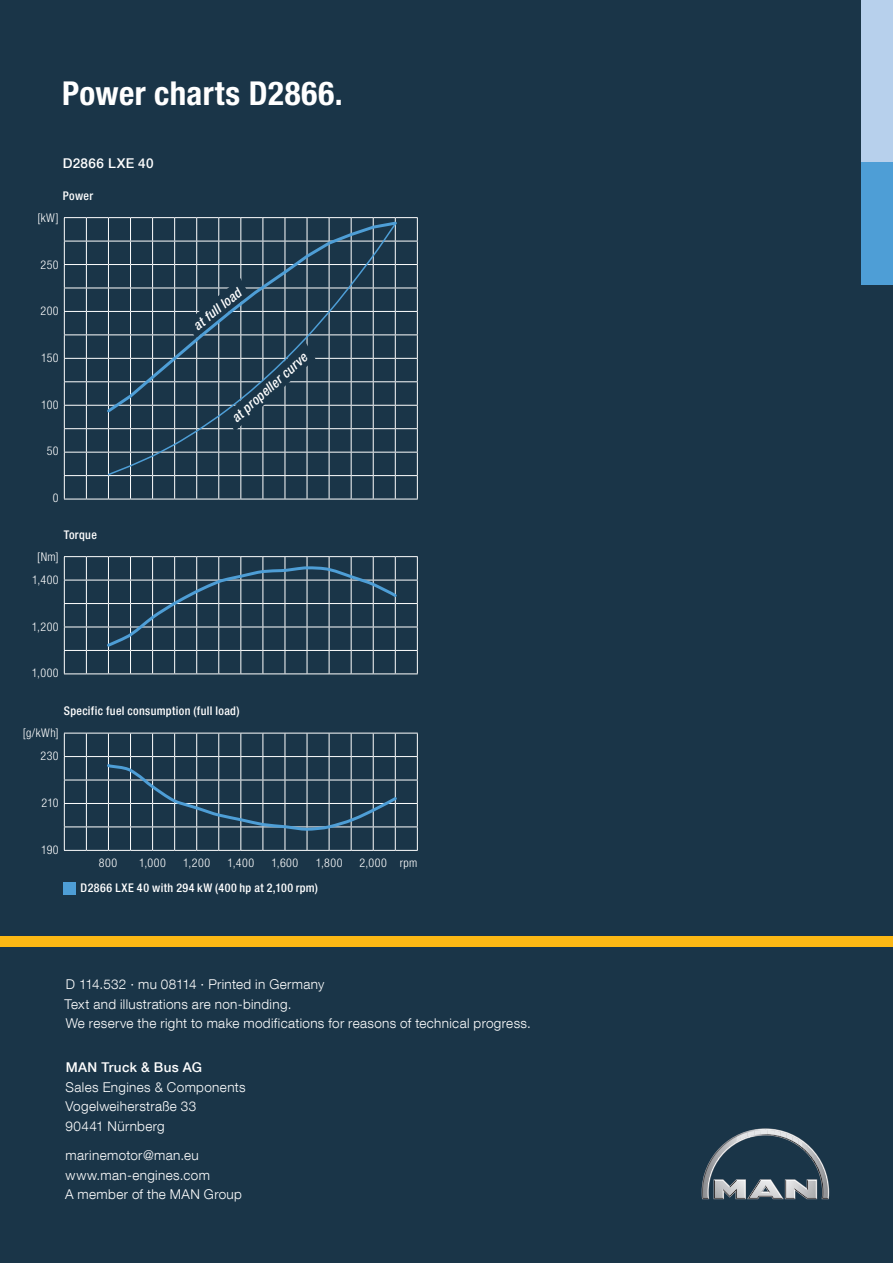
<style>
.page{position:relative;width:893px;height:1263px;background:#1a3548}
.page>*{position:absolute;margin:0;border:0;box-sizing:border-box;transform-origin:0 0}
._011_Head_inside_whi{font:700 condensed 33px "Helvetica Neue LT Pro";letter-spacing:.01em;color:#fff}
._03_TITLE-RS_Impress{font:300 13.5px "Helvetica Neue LT Com";letter-spacing:.025em;color:#fff}
._04_TITLE-RS_Address{font:300 13.5px "Helvetica Neue LT Com";letter-spacing:.025em;color:#fff}
._12C_Diagr__Motork{font:italic 500 condensed 13.5px "Helvetica Neue LT Pro";color:#fff}
._04_TITLE-RS_Address-2{font:500 13.5px "Helvetica Neue LT Com";letter-spacing:.03em;color:#fff}
._12A_Diagr__Motork{font:500 13.5px "Helvetica Neue LT Com";letter-spacing:.03em;color:#fff}
._12D_Diagra__Motork{font:300 condensed 12px "Helvetica Neue LT Pro";letter-spacing:.04em;color:#fff}
._12B_Diagr__Motork{font:500 condensed 12px "Helvetica Neue LT Pro";letter-spacing:.025em;color:#fff}
._12E_Diagr__Motork{font:500 condensed 12px "Helvetica Neue LT Pro";letter-spacing:.04em;color:#fff}
</style>
<div class="page">
<div style="left:861px;top:160px;width:32px;height:125px;background:#4e9ed6"></div>
<div style="left:861px;top:0;width:32px;height:162px;background:#b7d0ec"></div>
<div style="left:64px;top:882px;width:12px;height:12px;background:#4e9ed6"></div>
<svg style="left:64px;top:217px;width:354px;height:283px"></svg>
<svg style="left:107px;top:415px;width:290px;height:61px"></svg>
<svg style="left:64px;top:556px;width:354px;height:118px"></svg>
<svg style="left:104px;top:220px;width:295px;height:195px"></svg>
<svg style="left:64px;top:733px;width:354px;height:118px"></svg>
<svg style="left:702px;top:1128px;width:127px;height:71px"></svg>
<div style="left:0;top:936px;width:893px;height:11px;background:#fcb814"></div>
<p class="_011_Head_inside_whi" style="left:62px;top:74px;width:282px">Power charts D2866.</p>
<p class="_12A_Diagr__Motork" style="left:63px;top:155px;width:92px">D2866 LXE 40</p>
<p class="_12B_Diagr__Motork" style="left:63px;top:188px;width:32px">Power</p>
<p class="_12D_Diagra__Motork" style="left:37px;top:211px;width:23px">[kW]</p>
<p class="_12D_Diagra__Motork" style="left:41px;top:258px;width:20px">250</p>
<p class="_12D_Diagra__Motork" style="left:41px;top:304px;width:20px">200</p>
<p class="_12D_Diagra__Motork" style="left:41px;top:351px;width:19px">150</p>
<p class="_12D_Diagra__Motork" style="left:41px;top:398px;width:19px">100</p>
<p class="_12D_Diagra__Motork" style="left:47px;top:444px;width:14px">50</p>
<p class="_12D_Diagra__Motork" style="left:53px;top:491px;width:7px">0</p>
<p class="_12B_Diagr__Motork" style="left:64px;top:527px;width:35px">Torque</p>
<p class="_12D_Diagra__Motork" style="left:37px;top:549px;width:23px">[Nm]</p>
<p class="_12D_Diagra__Motork" style="left:32px;top:573px;width:28px">1,400</p>
<p class="_12D_Diagra__Motork" style="left:32px;top:619px;width:28px">1,200</p>
<p class="_12D_Diagra__Motork" style="left:32px;top:666px;width:28px">1,000</p>
<p class="_12C_Diagr__Motork" style="left:190px;top:321px;width:59px;rotate:-39deg">at full load</p>
<p class="_12C_Diagr__Motork" style="left:228px;top:414px;width:98px;rotate:-42deg">at propeller curve</p>
<p class="_12B_Diagr__Motork" style="left:64px;top:704px;width:177px">Specific fuel consumption (full load)</p>
<p class="_12D_Diagra__Motork" style="left:23px;top:726px;width:37px">[g/kWh]</p>
<p class="_12D_Diagra__Motork" style="left:41px;top:749px;width:20px">230</p>
<p class="_12D_Diagra__Motork" style="left:41px;top:796px;width:19px">210</p>
<p class="_12D_Diagra__Motork" style="left:41px;top:842px;width:19px">190</p>
<p class="_12D_Diagra__Motork" style="left:99px;top:856px;width:20px">800</p>
<p class="_12D_Diagra__Motork" style="left:139px;top:856px;width:28px">1,000</p>
<p class="_12D_Diagra__Motork" style="left:183px;top:856px;width:28px">1,200</p>
<p class="_12D_Diagra__Motork" style="left:227px;top:856px;width:28px">1,400</p>
<p class="_12D_Diagra__Motork" style="left:272px;top:856px;width:28px">1,600</p>
<p class="_12D_Diagra__Motork" style="left:316px;top:856px;width:28px">1,800</p>
<p class="_12D_Diagra__Motork" style="left:359px;top:856px;width:29px">2,000</p>
<p class="_12D_Diagra__Motork" style="left:400px;top:856px;width:19px">rpm</p>
<p class="_12E_Diagr__Motork" style="left:81px;top:881px;width:239px">D2866 LXE 40 with 294 kW (400 hp at 2,100 rpm)</p>
<p class="_03_TITLE-RS_Impress" style="left:66px;top:976px;width:260px">D 114.532 · mu 08114 · Printed in Germany</p>
<p class="_03_TITLE-RS_Impress" style="left:64px;top:996px;width:229px">Text and illustrations are non-binding.</p>
<p class="_03_TITLE-RS_Impress" style="left:66px;top:1015px;width:467px">We reserve the right to make modifications for reasons of technical progress.</p>
<p class="_04_TITLE-RS_Address-2" style="left:66px;top:1059px;width:138px">MAN Truck &amp; Bus AG</p>
<p class="_04_TITLE-RS_Address" style="left:66px;top:1079px;width:181px">Sales Engines &amp; Components</p>
<p class="_04_TITLE-RS_Address" style="left:65px;top:1098px;width:132px">Vogelweiherstraße 33</p>
<p class="_04_TITLE-RS_Address" style="left:66px;top:1118px;width:101px">90441 Nürnberg</p>
<p class="_04_TITLE-RS_Address" style="left:66px;top:1147px;width:135px">marinemotor@man.eu</p>
<p class="_04_TITLE-RS_Address" style="left:66px;top:1167px;width:146px">www.man-engines.com</p>
<p class="_04_TITLE-RS_Address" style="left:65px;top:1186px;width:178px">A member of the MAN Group</p>
</div>
